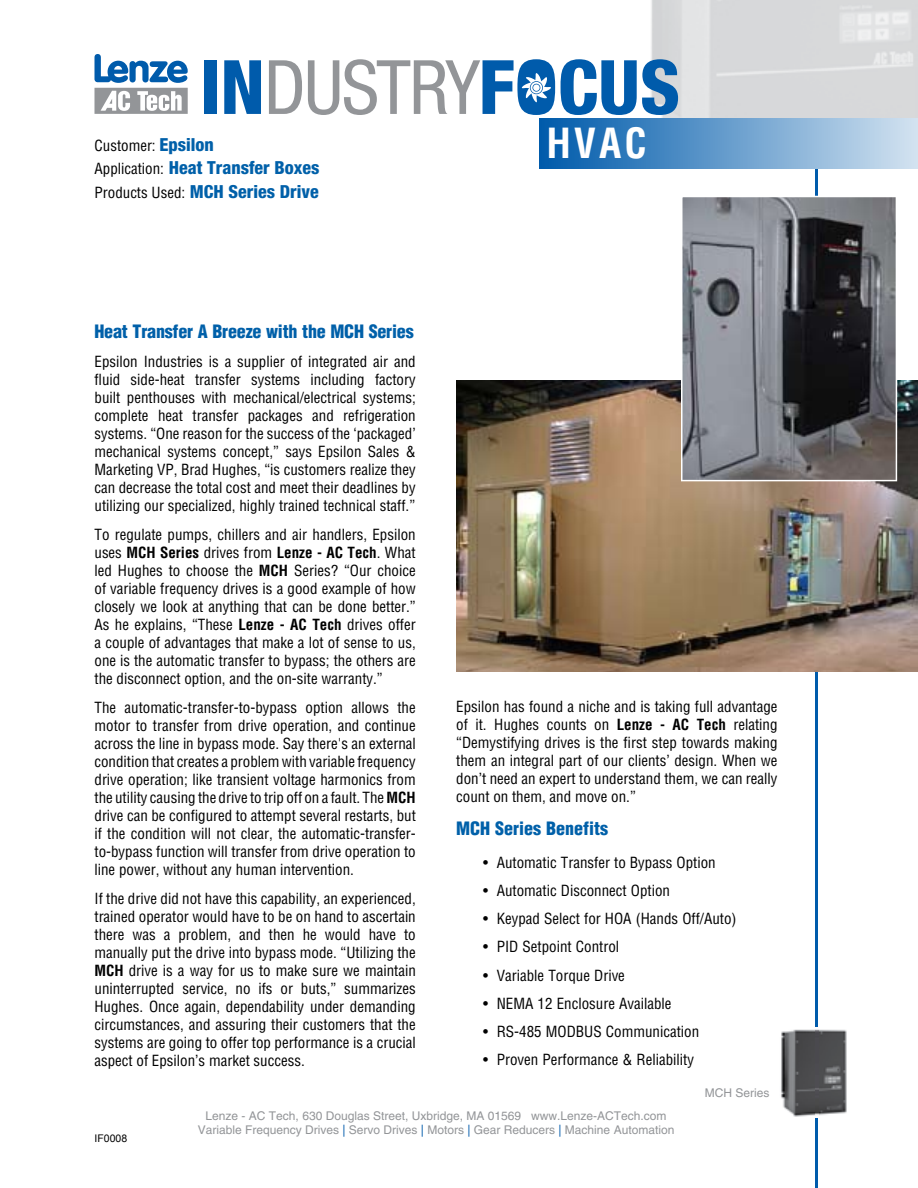
<style>
.page{position:relative;width:918px;height:1188px;background:#fff}
.page>*{position:absolute;margin:0;border:0;box-sizing:border-box;transform-origin:0 0}
.t1{font:700 condensed 40.5px "Helvetica";color:#fff}
.t2{font:800 condensed 18px/23.2px "Helvetica Neue";color:#0060a9}
.t3{font:900 condensed 18px "Helvetica";letter-spacing:-.01em;color:#0060a9}
.t4{font:condensed 15px/18px "Helvetica";color:#000;text-align:justify}
.t5{font:12px/13.5px "Helvetica";color:#939598;text-align:center}
.t6{font:10.5px "Arial";color:#000}
.s1{font-family:"Helvetica Neue";font-weight:800;font-size:18px;color:#0060a9}
.s2{font-family:"Helvetica";font-weight:400;font-size:15px;color:#000}
.s3{font-weight:700}
.s4{color:#005bab}
</style>
<div class="page">
<div style="left:205px;top:60px;width:12px;height:54px;background:#005bab"></div>
<svg style="left:224px;top:60px;width:37px;height:54px"></svg>
<svg style="left:269px;top:60px;width:33px;height:54px"></svg>
<svg style="left:308px;top:59px;width:206px;height:56px"></svg>
<div style="left:517px;top:59px;width:38px;height:56px;background:#005bab;border-radius:50%"></div>
<svg style="left:561px;top:59px;width:117px;height:56px"></svg>
<svg style="left:94px;top:54px;width:94px;height:60px"></svg>
<svg style="left:522px;top:73px;width:29px;height:29px"></svg>
<hr style="left:815px;top:147px;width:3px;height:1041px;background:#005bab">
<div style="left:540px;top:118px;width:378px;height:50px;background:linear-gradient(to right,#0059aa,#d2e2f0)"></div>
<img style="left:781px;top:1029px;width:66px;height:88px">
<img style="left:815px;top:1027px;width:3px;height:91px">
<img style="left:456px;top:381px;width:462px;height:290px">
<svg style="left:681px;top:196px;width:216px;height:285px;background:#67686e"></svg>
<p class="t4" style="left:94px;top:137px;width:121px">Customer: <span class="s1">Epsilon</span></p>
<p class="t2" style="left:94px;top:156px;width:226px"><span class="s2">Application:</span> Heat Transfer Boxes<br><span class="s2">Products Used:</span> MCH Series Drive</p>
<h1 class="t1" style="left:546px;top:117px;width:102px">HVAC</h1>
<p class="t3" style="left:94px;top:320px;width:321px">Heat Transfer A Breeze with the MCH Series</p>
<p class="t4" style="left:94px;top:353px;width:323px">Epsilon Industries is a supplier of integrated air and fluid side-heat transfer systems including factory built penthouses with mechanical/electrical systems; complete heat transfer packages and refrigeration systems. “One reason for the success of the ‘packaged’ mechanical systems concept,” says Epsilon Sales &amp; Marketing VP, Brad Hughes, “is customers realize they can decrease the total cost and meet their deadlines by utilizing our specialized, highly trained technical staff.”</p>
<p class="t4" style="left:94px;top:525px;width:323px">To regulate pumps, chillers and air handlers, Epsilon uses <span class="s3">MCH Series</span> drives from <span class="s3">Lenze - AC Tech</span>. What led Hughes to choose the <span class="s3">MCH</span> Series? “Our choice of variable frequency drives is a good example of how closely we look at anything that can be done better.” As he explains, “These <span class="s3">Lenze - AC Tech</span> drives offer a couple of advantages that make a lot of sense to us, one is the automatic transfer to bypass; the others are the disconnect option, and the on-site warranty.”</p>
<p class="t4" style="left:94px;top:698px;width:323px">The automatic-transfer-to-bypass option allows the motor to transfer from drive operation, and continue across the line in bypass mode. Say there's an external condition that creates a problem with variable frequency drive operation; like transient voltage harmonics from the utility causing the drive to trip off on a fault. The <span class="s3">MCH </span>drive can be configured to attempt several restarts, but if the condition will not clear, the automatic-transfer&shy;to-bypass function will transfer from drive operation to line power, without any human intervention.</p>
<p class="t4" style="left:94px;top:889px;width:323px">If the drive did not have this capability, an experienced, trained operator would have to be on hand to ascertain there was a problem, and then he would have to manually put the drive into bypass mode. “Utilizing the <span class="s3">MCH</span> drive is a way for us to make sure we maintain uninterrupted service, no ifs or buts,” summarizes Hughes. Once again, dependability under demanding circumstances, and assuring their customers that the systems are going to offer top performance is a crucial aspect of Epsilon’s market success.</p>
<p class="t4" style="left:456px;top:698px;width:323px">Epsilon has found a niche and is taking full advantage of it. Hughes counts on <span class="s3">Lenze - AC Tech</span> relating “Demystifying drives is the first step towards making them an integral part of our clients’ design. When we don’t need an expert to understand them, we can really count on them, and move on.”</p>
<p class="t3" style="left:456px;top:817px;width:153px">MCH Series Benefits</p>
<p class="t4" style="left:483px;top:854px;width:234px">• Automatic Transfer to Bypass Option</p>
<p class="t4" style="left:483px;top:882px;width:188px">• Automatic Disconnect Option</p>
<p class="t4" style="left:483px;top:910px;width:255px">• Keypad Select for HOA (Hands Off/Auto)</p>
<p class="t4" style="left:483px;top:938px;width:137px">• PID Setpoint Control</p>
<p class="t4" style="left:483px;top:966px;width:143px">• Variable Torque Drive</p>
<p class="t4" style="left:483px;top:994px;width:190px">• NEMA 12 Enclosure Available</p>
<p class="t4" style="left:483px;top:1022px;width:217px">• RS-485 MODBUS Communication</p>
<p class="t4" style="left:483px;top:1050px;width:212px">• Proven Performance &amp; Reliability</p>
<p class="t5" style="left:705px;top:1086px;width:66px">MCH Series</p>
<p class="t6" style="left:94px;top:1131px;width:34px">IF0008</p>
<p class="t5" style="left:198px;top:1109px;width:478px">Lenze - AC Tech, 630 Douglas Street, Uxbridge, MA 01569 www.Lenze-ACTech.com<br>Variable Frequency Drives <span class="s4">|</span> Servo Drives <span class="s4">|</span> Motors <span class="s4">|</span> Gear Reducers <span class="s4">|</span> Machine Automation</p>
</div>
